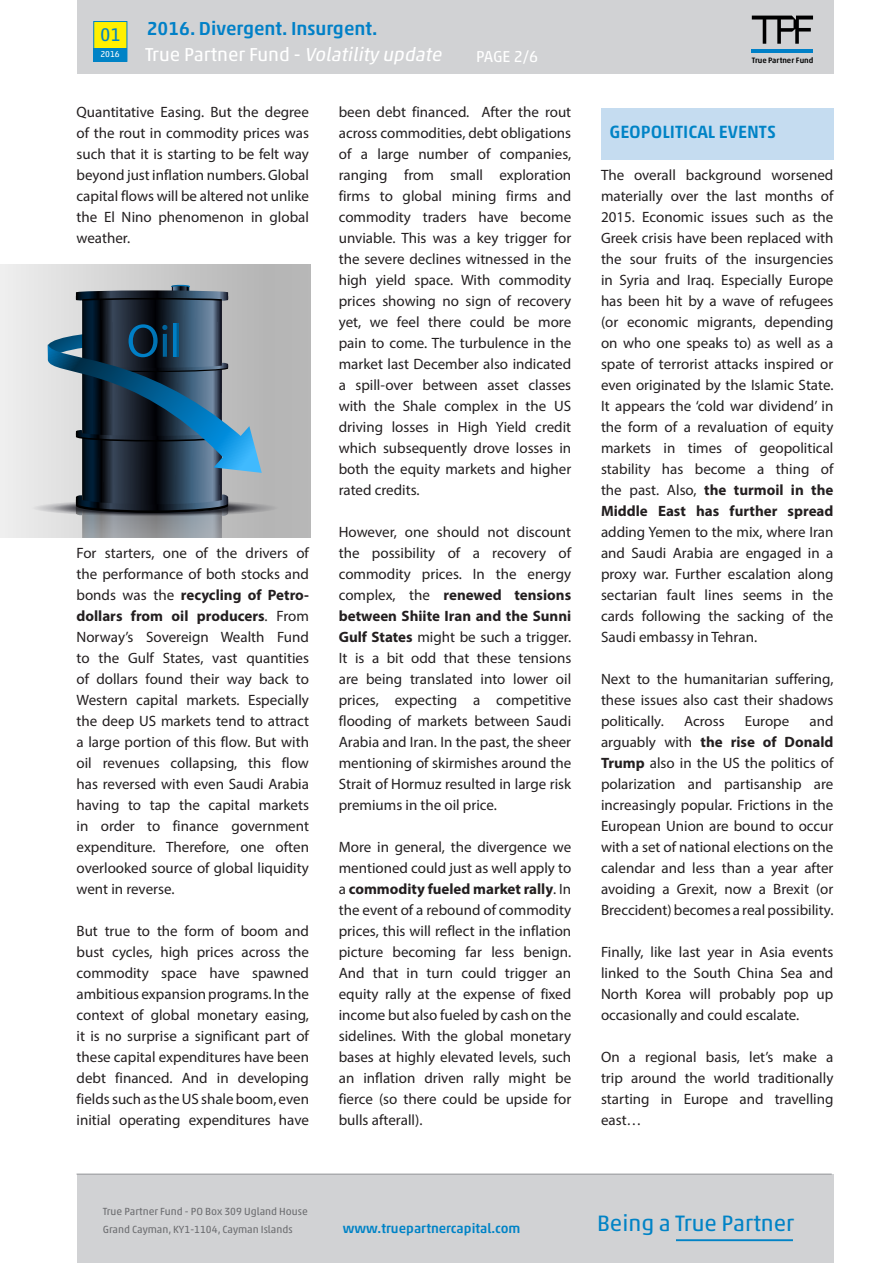
<style>
.page{position:relative;width:893px;height:1263px;background:#fff}
.page>*{position:absolute;margin:0;border:0;box-sizing:border-box;transform-origin:0 0}
.t1{font:22.65px "Akko Std";color:#0083c6}
.t2{font:500 19.05px/26.4px "Akko Std";color:#0080c7}
.t3{font:18.6px "Akko Std";color:#0083c6}
.subkop1__2mm{font:500 18px "Akko Std";color:#0083c6}
.t4{font:16.05px "Akko Std";color:#fff}
.body_1{font:15px/21px "Myriad Pro";color:#231f20;text-align:justify}
.body_1-2{font:14.55px "Myriad Pro";color:#231f20}
.t5{font:500 13.5px "Akko Std";color:#0083c6}
.t6{font:10.5px/18px "Akko Std";color:#6c6d70}
.t7{font:8.7px "Akko Std";color:#fff}
.t8{font:500 7.95px "Akko Std";color:#000}
.s1{font-weight:400;color:#fff}
.s2{font-weight:400;font-style:italic;color:#fff}
.s3{font-weight:700}
.s4{font-size:14.55px}
</style>
<div class="page">
<div style="left:77px;top:1174px;width:756px;height:89px;background:#d1d2d4"></div>
<div style="left:77px;top:0;width:756px;height:74px;background:#d1d2d4"></div>
<hr style="left:676px;top:1239px;width:117px;height:2px;background:#0083c6">
<hr style="left:77px;top:1174px;width:755px;height:1px;background:#939598">
<hr style="left:752px;top:49px;width:61px;height:4px;background:#0080c7">
<svg style="left:752px;top:16px;width:61px;height:28px"></svg>
<div style="left:94px;top:21px;width:33px;height:41px;background:#fff000;border:1px solid #0083c6"></div>
<div style="left:94px;top:48px;width:33px;height:13px;background:#0083c6"></div>
<div style="left:601px;top:108px;width:232px;height:51px;background:#c5dcf0"></div>
<div style="left:0;top:264px;width:310px;height:273px;background:linear-gradient(to right,#ededed,#aeaeae)"></div>
<svg style="left:31px;top:285px;width:247px;height:252px;background:#697a88"></svg>
<p class="t3" style="left:100px;top:24px;width:22px">01</p>
<p class="t7" style="left:100px;top:49px;width:21px">2016</p>
<p class="t2" style="left:145px;top:15px;width:302px">2016. Divergent. Insurgent.<br><span class="s1">Tr u e P a rt n e r F u n d -</span> <span class="s2">Volatility update</span></p>
<p class="t4" style="left:476px;top:46px;width:63px">PAGE 2/6</p>
<p class="body_1" style="left:77px;top:101px;width:234px">Quantitative Easing. But the degree of the rout in commodity prices was such that it is starting to be felt way beyond just inflation numbers. Global capital flows will be altered not unlike the El Nino phenomenon in global weather.</p>
<p class="body_1" style="left:77px;top:542px;width:234px">For starters, one of the drivers of the performance of both stocks and bonds was the <span class="s3">recycling of Petro&shy;dollars from oil producers</span>. From Norway’s Sovereign Wealth Fund to the Gulf States, vast quantities of dollars found their way back to Western capital markets. Especially the deep US markets tend to attract a large portion of this flow. But with oil revenues collapsing, this flow has reversed with even Saudi Arabia having to tap the capital markets in order to finance government expenditure. Therefore, one often overlooked source of global liquidity went in reverse.</p>
<p class="body_1" style="left:77px;top:920px;width:234px">But true to the form of boom and bust cycles, high prices across the commodity space have spawned ambitious expansion programs. In the context of global monetary easing, it is no surprise a significant part of these capital expenditures have been debt financed. And in developing fields such as the US shale boom, even initial operating expenditures have</p>
<p class="body_1" style="left:339px;top:101px;width:234px">been debt financed. After the rout across commodities, debt obligations of a large number of companies, ranging from small exploration firms to global mining firms and commodity traders have become unviable. This was a key trigger for the severe declines witnessed in the high yield space. With commodity prices showing no sign of recovery yet, we feel there could be more pain to come. The turbulence in the market last December also indicated a spill-over between asset classes with the Shale complex in the US driving losses in High Yield credit which subsequently drove losses in both the equity markets and higher rated credits.</p>
<p class="body_1" style="left:339px;top:521px;width:234px">However, one should not discount the possibility of a recovery of commodity prices. In the energy complex, the <span class="s3">renewed tensions between Shiite Iran and the Sunni Gulf States</span> might be such a trigger.<br>It is a bit odd that these tensions are being translated into lower oil prices, expecting a competitive flooding of markets between Saudi Arabia and Iran. In the past, the sheer mentioning of skirmishes around the Strait of Hormuz resulted in large risk premiums in the oil price.</p>
<p class="body_1" style="left:339px;top:836px;width:234px">More in general, the divergence we mentioned could just as well apply to a <span class="s3">commodity fueled market rally</span>. In the event of a rebound of commodity prices, this will reflect in the inflation picture becoming far less benign.<br>And that in turn could trigger an equity rally at the expense of fixed income but also fueled by cash on the sidelines. With the global monetary bases at highly elevated levels, such an inflation driven rally might be fierce (so there could be upside for bulls afterall).</p>
<p class="t8" style="left:752px;top:56px;width:63px">True Partner Fund</p>
<p class="subkop1__2mm" style="left:609px;top:121px;width:168px">GEOPOLITICAL EVENTS</p>
<p class="body_1" style="left:601px;top:164px;width:234px">The overall background worsened materially over the last months of 2015. Economic issues such as the Greek crisis have been replaced with the sour fruits of the insurgencies in Syria and Iraq. Especially Europe has been hit by a wave of refugees (or economic migrants, depending on who one speaks to) as well as a spate of terrorist attacks inspired or even originated by the Islamic State.<br>It appears the ‘cold war dividend’ in the form of a revaluation of equity markets in times of geopolitical stability has become a thing of the past. Also, <span class="s3">the turmoil in the Middle East has further spread </span>adding Yemen to the mix, where Iran and Saudi Arabia are engaged in a proxy war. Further escalation along sectarian fault lines seems in the cards following the sacking of the Saudi embassy in Tehran.</p>
<p class="body_1" style="left:601px;top:668px;width:234px">Next to the humanitarian suffering, these issues also cast their shadows</p>
<p class="body_1-2" style="left:601px;top:712px;width:64px">politically.</p>
<p class="body_1-2" style="left:684px;top:712px;width:42px">Across</p>
<p class="body_1-2" style="left:745px;top:712px;width:46px">Europe</p>
<p class="body_1-2" style="left:809px;top:712px;width:26px">and</p>
<p class="body_1" style="left:601px;top:731px;width:234px"><span class="s4">arguably</span> with <span class="s3">the rise of Donald Trump</span> also in the US the politics of polarization and partisanship are increasingly popular. Frictions in the European Union are bound to occur with a set of national elections on the calendar and less than a year after avoiding a Grexit, now a Brexit (or Breccident) becomes a real possibility.</p>
<p class="body_1" style="left:601px;top:941px;width:234px">Finally, like last year in Asia events linked to the South China Sea and North Korea will probably pop up occasionally and could escalate.</p>
<p class="body_1" style="left:601px;top:1046px;width:234px">On a regional basis, let’s make a trip around the world traditionally starting in Europe and travelling east…</p>
<p class="t6" style="left:103px;top:1202px;width:207px">True Partner Fund - PO Box 309 Ugland House<br>Grand Cayman, KY1-1104, Cayman Islands</p>
<p class="t5" style="left:343px;top:1220px;width:179px">www.truepartnercapital.com</p>
<h1 class="t1" style="left:597px;top:1210px;width:199px">Being a True Partner</h1>
</div>
